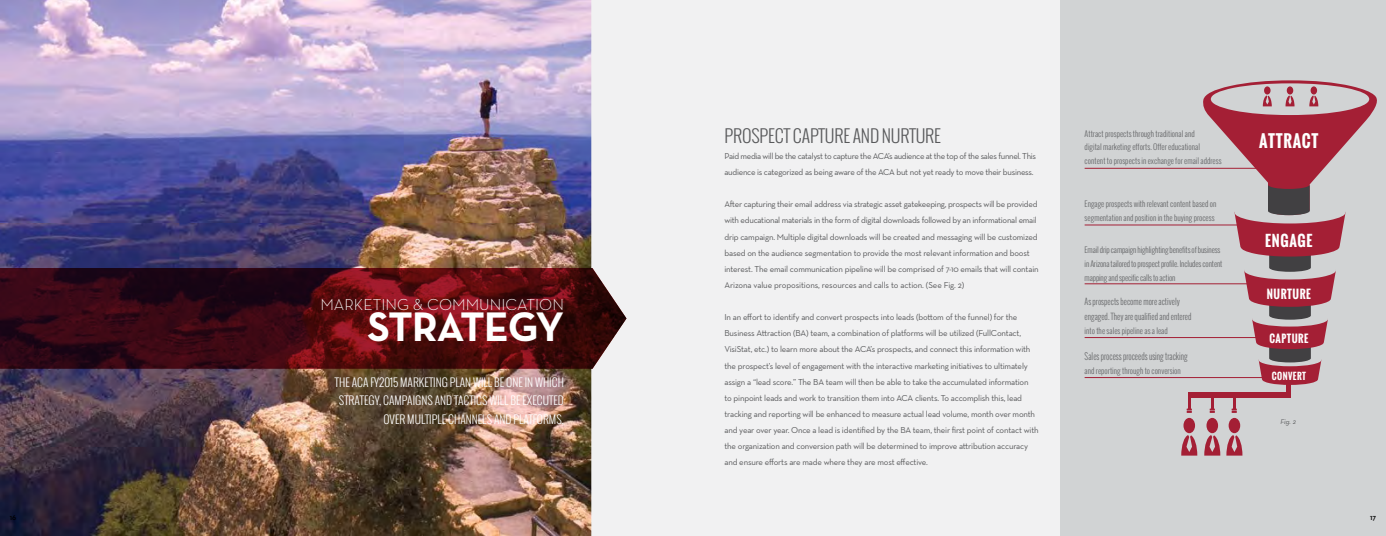
<style>
.page{position:relative;width:1386px;height:536px;background:#fff}
.page>*{position:absolute;margin:0;border:0;box-sizing:border-box;transform-origin:0 0}
.t1{font:700 42px "Neutraface Text";letter-spacing:-.03em;color:#fff}
.t2{font:300 17.5px "Oswald";letter-spacing:-.01em;color:#58595b}
.t3{font:700 16.89px "Oswald";letter-spacing:.05em;color:#fff;scale:.92 1}
.t4{font:300 16.1px "Neutraface Text";color:#fff}
.t5{font:700 15.05px "Oswald";letter-spacing:.05em;color:#fff;scale:.92 1}
.t6{font:700 11.81px "Oswald";letter-spacing:.05em;color:#fff;scale:.92 1}
.t7{font:300 11.38px/18.4px "Oswald";color:#fff;text-align:right}
.t8{font:700 10.76px "Oswald";letter-spacing:.05em;color:#fff;scale:.92 1}
.t9{font:700 9.36px "Oswald";letter-spacing:.05em;color:#fff;scale:.92 1}
.t10{font:300 9.19px "Oswald";color:#636466;scale:.85 1}
.t11{font:8.75px/16.1px "Neutraface Text";letter-spacing:-.02em;color:#58595b}
.t12{font:8.75px/16.1px "Neutraface Text";letter-spacing:-.04em;color:#58595b}
.t13{font:300 8.66px/14.9px "Oswald";color:#636466;scale:.91 1}
.t14{font:300 7.88px/13.6px "Oswald";color:#636466}
.t15{font:300 7.88px/13.6px "Oswald";letter-spacing:-.02em;color:#636466}
.t16{font:600 7.88px "Neutraface Text";color:#000}
.t17{font:italic 7.09px "Neutraface Text";color:#58595b}
</style>
<div class="page">
<div style="left:693px;top:0;width:693px;height:536px;background:#f1f1f2"></div>
<div style="left:0;top:0;width:693px;height:536px;background:#f1f1f2"></div>
<img style="left:0;top:0;width:593px;height:536px">
<div style="left:1061px;top:0;width:325px;height:536px;background:#d1d3d4"></div>
<svg style="left:1202px;top:80px;width:175px;height:305px"></svg>
<div style="left:1264px;top:86px;width:7px;height:8px;background:#a41f35;border-radius:50%"></div>
<div style="left:1287px;top:86px;width:6px;height:8px;background:#a41f35;border-radius:50%"></div>
<div style="left:1311px;top:86px;width:6px;height:8px;background:#a41f35;border-radius:50%"></div>
<svg style="left:1187px;top:397px;width:5px;height:16px"></svg>
<div style="left:1188px;top:392px;width:103px;height:5px;background:#a41f35"></div>
<svg style="left:1232px;top:397px;width:5px;height:16px"></svg>
<svg style="left:1210px;top:397px;width:5px;height:16px"></svg>
<hr style="left:1287px;top:383px;width:4px;height:14px;background:#a41f35">
<svg style="left:1226px;top:435px;width:16px;height:20px"></svg>
<svg style="left:1204px;top:435px;width:16px;height:20px"></svg>
<svg style="left:1181px;top:435px;width:16px;height:20px"></svg>
<div style="left:1183px;top:418px;width:12px;height:15px;background:#a41f35;border-radius:50%"></div>
<div style="left:1207px;top:418px;width:11px;height:15px;background:#a41f35;border-radius:50%"></div>
<div style="left:1229px;top:418px;width:11px;height:15px;background:#a41f35;border-radius:50%"></div>
<hr style="left:1085px;top:168px;width:184px;height:1px;background:#a41f35">
<hr style="left:1085px;top:224px;width:158px;height:1px;background:#a41f35">
<hr style="left:1085px;top:283px;width:167px;height:1px;background:#a41f35">
<hr style="left:1085px;top:377px;width:179px;height:1px;background:#a41f35">
<hr style="left:1085px;top:337px;width:176px;height:1px;background:#a41f35">
<svg style="left:0;top:268px;width:626px;height:100px;background:#491018"></svg>
<h3 class="t4" style="left:320px;top:294px;width:245px">MARKETING &amp; COMMUNICATION</h3>
<h1 class="t1" style="left:367px;top:300px;width:198px">STRATEGY</h1>
<h3 class="t7" style="left:335px;top:373px;width:231px">THE ACA FY2015 MARKETING PLAN WILL BE ONE IN WHICH<br>STRATEGY, CAMPAIGNS AND TACTICS WILL BE EXECUTED<br>OVER MULTIPLE CHANNELS AND PLATFORMS,</h3>
<h2 class="t2" style="left:724px;top:124px;width:218px">PROSPECT CAPTURE AND NURTURE</h2>
<p class="t12" style="left:724px;top:148px;width:313px">Paid media will be the catalyst to capture the ACA’s audience at the top of the sales funnel. This audience is categorized as being aware of the ACA but not yet ready to move their business.</p>
<p class="t11" style="left:724px;top:196px;width:316px">After capturing their email address via strategic asset gatekeeping, prospects will be provided with educational materials in the form of digital downloads followed by an informational email drip campaign. Multiple digital downloads will be created and messaging will be customized based on the audience segmentation to provide the most relevant information and boost interest. The email communication pipeline will be comprised of 7-10 emails that will contain Arizona value propositions, resources and calls to action. (See Fig. 2)</p>
<p class="t11" style="left:724px;top:309px;width:316px">In an effort to identify and convert prospects into leads (bottom of the funnel) for the Business Attraction (BA) team, a combination of platforms will be utilized (FullContact, VisiStat, etc.) to learn more about the ACA’s prospects, and connect this information with the prospect’s level of engagement with the interactive marketing initiatives to ultimately assign a “lead score.” The BA team will then be able to take the accumulated information<br>to pinpoint leads and work to transition them into ACA clients. To accomplish this, lead tracking and reporting will be enhanced to measure actual lead volume, month over month and year over year. Once a lead is identified by the BA team, their first point of contact with the organization and conversion path will be determined to improve attribution accuracy and ensure efforts are made where they are most effective.</p>
<p class="t14" style="left:1085px;top:127px;width:138px">Attract prospects through traditional and<br>digital marketing efforts. Offer educational content to prospects in exchange for email address</p>
<p class="t14" style="left:1085px;top:197px;width:133px">Engage prospects with relevant content based on segmentation and position in the buying process</p>
<p class="t15" style="left:1085px;top:243px;width:139px">Email drip campaign highlighting benefits of business in Arizona tailored to prospect profile. Includes content mapping and specific calls to action</p>
<p class="t13" style="left:1085px;top:294px;width:119px">As prospects become more actively engaged. They are qualified and entered</p>
<p class="t14" style="left:1085px;top:323px;width:85px">into the sales pipeline as a lead</p>
<p class="t10" style="left:1085px;top:350px;width:123px">Sales process proceeds using tracking</p>
<p class="t14" style="left:1085px;top:363px;width:98px">and reporting through to conversion</p>
<h3 class="t3" style="left:1259px;top:128px;width:66px">ATTRACT</h3>
<h3 class="t5" style="left:1265px;top:229px;width:53px">ENGAGE</h3>
<h3 class="t6" style="left:1267px;top:285px;width:49px">NURTURE</h3>
<p class="t8" style="left:1269px;top:330px;width:44px">CAPTURE</p>
<p class="t9" style="left:1272px;top:369px;width:39px">CONVERT</p>
<p class="t17" style="left:1281px;top:417px;width:17px">Fig. 2</p>
<p class="t16" style="left:10px;top:512px;width:8px">16</p>
<p class="t16" style="left:1370px;top:512px;width:8px">17</p>
</div>
